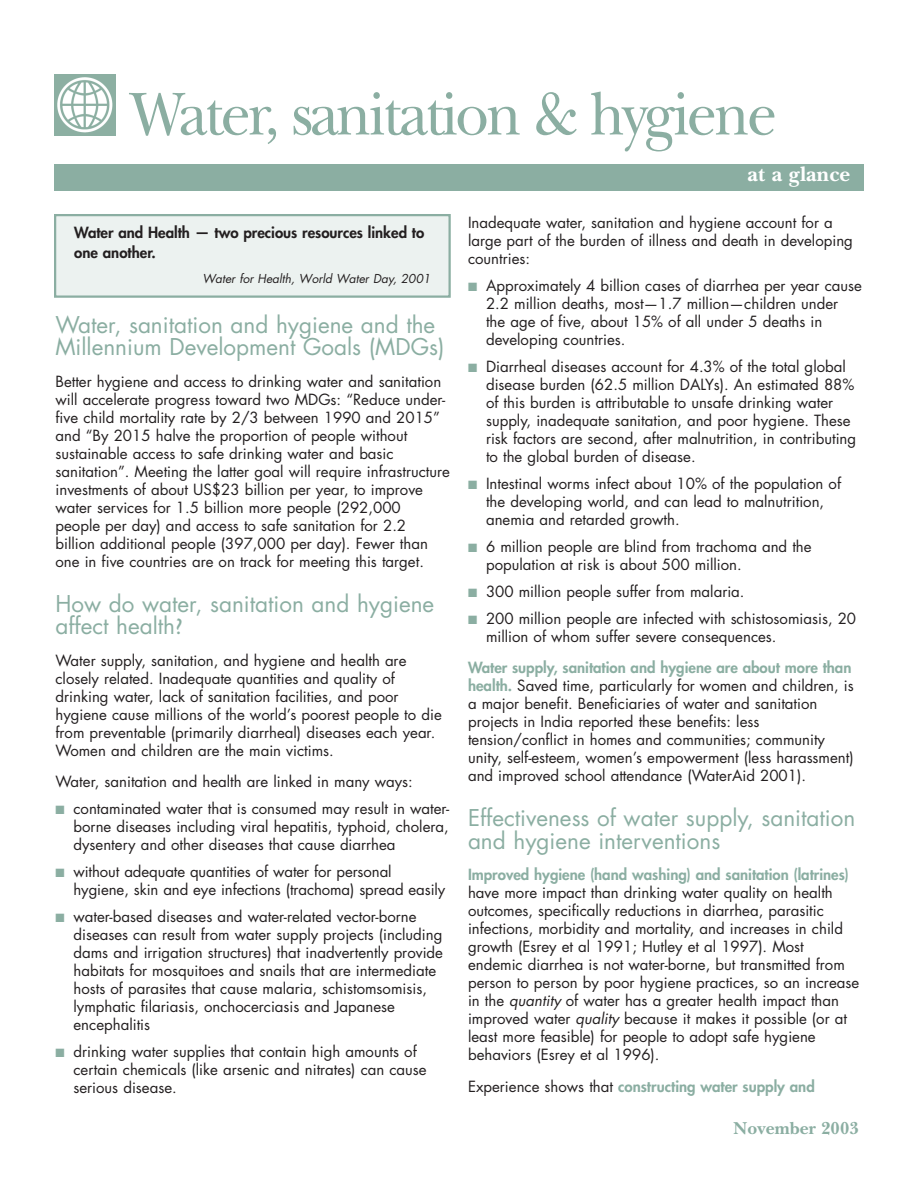
<style>
.page{position:relative;width:918px;height:1188px;background:#fff}
.page>*{position:absolute;margin:0;border:0;box-sizing:border-box;transform-origin:0 0}
.t1{font:63px "New Baskerville";letter-spacing:-.045em;color:#8baea2;scale:.95 1}
.t2{font:22.5px/22.5px "Futura";color:#8baea2}
.t3{font:700 21.75px "New Baskerville";letter-spacing:.01em;color:#fff}
.t4{font:700 18px "New Baskerville";color:#8baea2}
.t5{font:15px/18px "Futura";color:#231f20}
.t6{font:800 15px "Futura";color:#8baea2}
.t7{font:800 15px/20px "Futura";color:#231f20}
.t8{font:italic 12px "Futura";color:#231f20}
.s1{color:#8baea2}
.s2{font-weight:800;color:#8baea2}
.s3{font-style:italic}
.s4{font-weight:400;color:#231f20}
.s5{font-family:"Gill Sans"}
</style>
<div class="page">
<img style="left:54px;top:74px;width:61px;height:61px">
<div style="left:54px;top:164px;width:810px;height:27px;background:#8baea2"></div>
<div style="left:55px;top:215px;width:395px;height:82px;background:#ecf2f0"></div>
<div style="left:54px;top:214px;width:397px;height:84px;border:2px solid #8baea2"></div>
<h1 class="t1" style="left:130px;top:91px;width:683px">Water, sanitation &amp; hygiene</h1>
<h3 class="t3" style="left:748px;top:167px;width:104px">at a glance</h3>
<p class="t7" style="left:74px;top:224px;width:352px">Water and Health — two precious resources linked to one another.</p>
<p class="t8" style="left:203px;top:273px;width:229px">Water for Health, World Water Day, 2001</p>
<p class="t5" style="left:468px;top:215px;width:386px">Inadequate water, sanitation and hygiene account for a large part of the burden of illness and death in developing countries:</p>
<p class="t5" style="left:486px;top:278px;width:377px;text-indent:-18px"><span class="s1">■</span> Approximately 4 billion cases of diarrhea per year cause 2.2 million deaths, most—1.7 million—children under<br>the age of five, about 15% of all under 5 deaths in developing countries.</p>
<p class="t5" style="left:486px;top:359px;width:372px;text-indent:-18px"><span class="s1">■</span> Diarrheal diseases account for 4.3% of the total global disease burden (62.5 million DALYs). An estimated 88% of this burden is attributable to unsafe drinking water supply, inadequate sanitation, and poor hygiene. These risk factors are second, after malnutrition, in contributing to the global burden of disease.</p>
<p class="t5" style="left:486px;top:476px;width:357px;text-indent:-18px"><span class="s1">■</span> Intestinal worms infect about 10% of the population of the developing world, and can lead to malnutrition, anemia and retarded growth.</p>
<p class="t5" style="left:486px;top:539px;width:327px;text-indent:-18px"><span class="s1">■</span> 6 million people are blind from trachoma and the population at risk is about 500 million.</p>
<p class="t5" style="left:468px;top:584px;width:278px"><span class="s1">■</span> 300 million people suffer from malaria.</p>
<p class="t5" style="left:486px;top:611px;width:372px;text-indent:-18px"><span class="s1">■</span> 200 million people are infected with schistosomiasis, 20 million of whom suffer severe consequences.</p>
<p class="t5" style="left:468px;top:660px;width:387px"><span class="s2">Water supply, sanitation and hygiene are about more than health.</span> Saved time, particularly for women and children, is a major benefit. Beneficiaries of water and sanitation projects in India reported these benefits: less tension/conflict in homes and communities; community unity, self-esteem, women’s empowerment (less harassment) and improved school attendance (WaterAid 2001).</p>
<h2 class="t2" style="left:468px;top:809px;width:389px">Effectiveness of water supply, sanitation and hygiene interventions</h2>
<p class="t6" style="left:468px;top:868px;width:382px">Improved hygiene (hand washing) and sanitation (latrines)</p>
<p class="t5" style="left:468px;top:885px;width:393px">have more impact than drinking water quality on health outcomes, specifically reductions in diarrhea, parasitic infections, morbidity and mortality, and increases in child growth (Esrey et al 1991; Hutley et al 1997). Most endemic diarrhea is not water-borne, but transmitted from person to person by poor hygiene practices, so an increase in the <span class="s3">quantity</span> of water has a greater health impact than improved water <span class="s3">quality</span> because it makes it possible (or at least more feasible) for people to adopt safe hygiene behaviors (Esrey et al 1996).</p>
<p class="t6" style="left:468px;top:1079px;width:348px"><span class="s4">Experience shows that</span> constructing water supply and</p>
<p class="t4" style="left:733px;top:1122px;width:127px">November 2003</p>
<h2 class="t2" style="left:56px;top:315px;width:391px">Water, sanitation and hygiene and the<br>Millennium Development Goals (MDGs)</h2>
<p class="t5" style="left:56px;top:374px;width:396px">Better hygiene and access to drinking water and sanitation will accelerate progress toward two MDGs: “Reduce under&shy;five child mortality rate by 2/3 between 1990 and 2015” and “By 2015 halve the proportion of people without sustainable access to safe drinking water and basic sanitation”. Meeting the latter goal will require infrastructure investments of about US$23 billion per year, to improve water services for 1.5 billion more people (292,000<br>people per day) and access to safe sanitation for 2.2<br>billion additional people (397,000 per day). Fewer than one in five countries are on track for meeting this target.</p>
<h2 class="t2" style="left:56px;top:594px;width:380px">How do water, sanitation and hygiene affect health<span class="s5">?</span></h2>
<p class="t5" style="left:56px;top:653px;width:388px">Water supply, sanitation, and hygiene and health are closely related. Inadequate quantities and quality of drinking water, lack of sanitation facilities, and poor hygiene cause millions of the world’s poorest people to die from preventable (primarily diarrheal) diseases each year.<br>Women and children are the main victims.</p>
<p class="t5" style="left:56px;top:774px;width:359px">Water, sanitation and health are linked in many ways:</p>
<p class="t5" style="left:74px;top:801px;width:377px;text-align:justify;text-indent:-18px"><span class="s1">■</span> contaminated water that is consumed may result in water&shy;borne diseases including viral hepatitis, typhoid, cholera, dysentery and other diseases that cause diarrhea</p>
<p class="t5" style="left:74px;top:864px;width:373px;text-indent:-18px"><span class="s1">■</span> without adequate quantities of water for personal hygiene, skin and eye infections (trachoma) spread easily</p>
<p class="t5" style="left:74px;top:909px;width:371px;text-indent:-18px"><span class="s1">■</span> water-based diseases and water-related vector-borne diseases can result from water supply projects (including dams and irrigation structures) that inadvertently provide habitats for mosquitoes and snails that are intermediate hosts of parasites that cause malaria, schistomsomisis, lymphatic filariasis, onchocerciasis and Japanese encephalitis</p>
<p class="t5" style="left:74px;top:1044px;width:355px;text-indent:-18px"><span class="s1">■</span> drinking water supplies that contain high amounts of certain chemicals (like arsenic and nitrates) can cause serious disease.</p>
</div>
